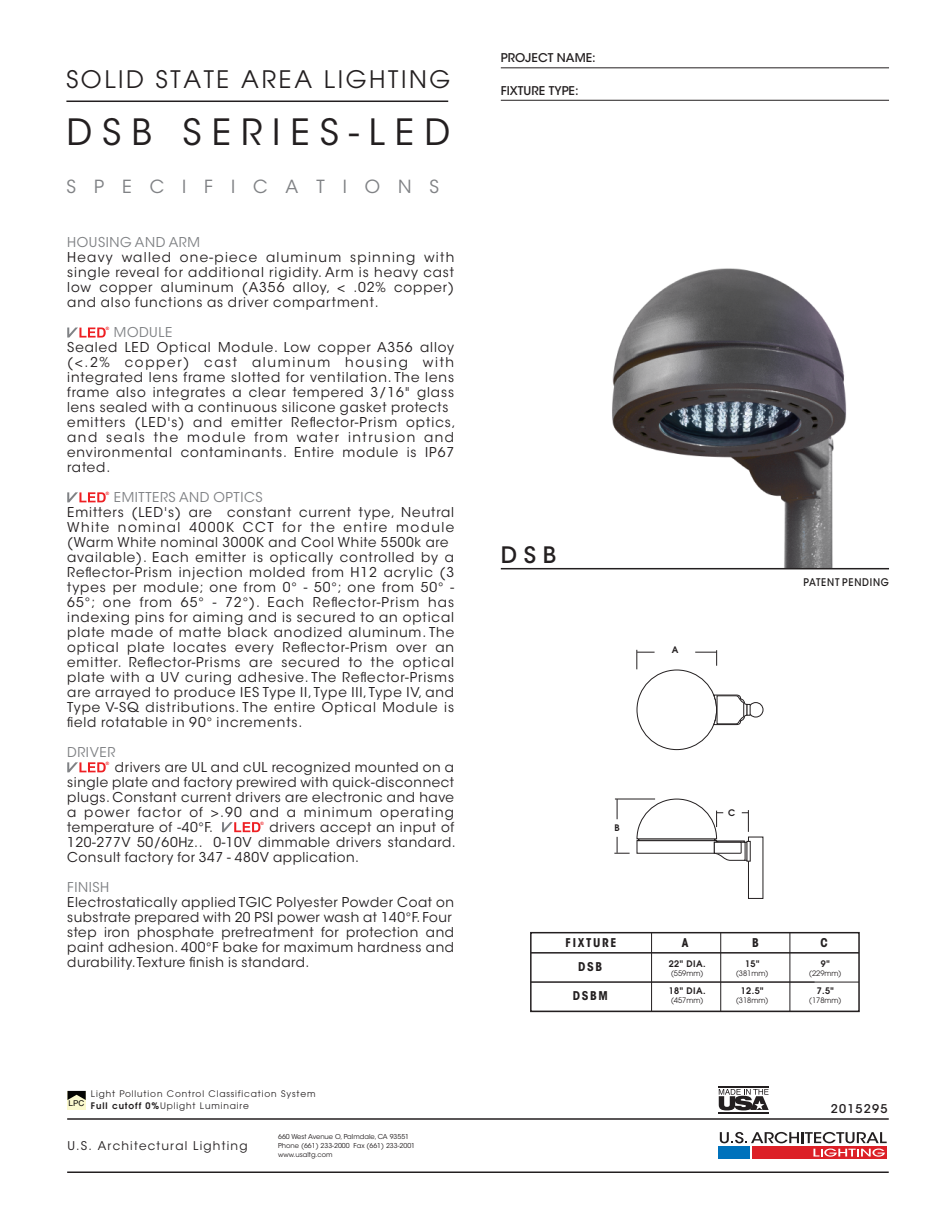
<style>
.page{position:relative;width:945px;height:1215px;background:#fff}
.page>*{position:absolute;margin:0;border:0;box-sizing:border-box;transform-origin:0 0}
.t1{font:36px "ITC Avant Garde Std";letter-spacing:.275em;color:#231f20}
.t2{font:24px "Avant Garde";letter-spacing:.11em;color:#231f20}
.t3{font:500 22.5px "ITC Avant Garde Std";color:#231f20}
.t4{font:18px "ITC Avant Garde Std";letter-spacing:1em;color:#808285}
.t5{font:13.5px/15px "ITC Avant Garde Std";letter-spacing:.07em;color:#231f20;text-align:justify}
.t6{font:13.5px/15px "ITC Avant Garde Std";letter-spacing:.045em;color:#231f20}
.t7{font:13.5px "ITC Avant Garde Std";letter-spacing:.045em;color:#808285}
.t8{font:12px "ITC Avant Garde Std";letter-spacing:.1em;color:#231f20}
.t9{font:500 12px "ITC Avant Garde Std";color:#231f20}
.t10{font:700 condensed 12px/23.9px "ITC Avant Garde Std";letter-spacing:.14em;color:#231f20;text-align:center}
.t11{font:500 12px "ITC Avant Garde Std";letter-spacing:.1em;color:#231f20}
.t12{font:500 10.5px "ITC Avant Garde Std";letter-spacing:.08em;color:#211e1e;scale:.9 1}
.t13{font:9px/12px "Avant Garde";letter-spacing:.1em;color:#231f20}
.t14{font:600 9px "Avant Garde";letter-spacing:.05em;color:#231f20}
.t15{font:7.95px "Helvetica";color:#050504}
.t16{font:7.5px "Avant Garde";color:#231f20}
.t17{font:6.75px/9px "ITC Avant Garde Std";color:#231f20}
.t18{font:700 4.5px "Arial";color:#ee1f23}
.s1{font-weight:600}
</style>
<div class="page">
<hr style="left:67px;top:1172px;width:822px;height:1px;background:#231f20">
<hr style="left:67px;top:1118px;width:822px;height:2px;background:#231f20">
<hr style="left:66px;top:101px;width:382px;height:1px;background:#231f20">
<hr style="left:501px;top:67px;width:388px;height:1px;background:#231f20">
<hr style="left:501px;top:100px;width:388px;height:1px;background:#231f20">
<hr style="left:719px;top:1086px;width:50px;height:1px;background:#231f20">
<hr style="left:719px;top:1112px;width:50px;height:1px;background:#231f20">
<svg style="left:719px;top:1089px;width:50px;height:21px"></svg>
<div style="left:68px;top:1091px;width:18px;height:18px;background:#fbf9ce"></div>
<svg style="left:68px;top:1091px;width:18px;height:9px"></svg>
<img style="left:603px;top:268px;width:258px;height:300px">
<hr style="left:501px;top:568px;width:388px;height:1px;background:#231f20">
<svg style="left:695px;top:650px;width:22px;height:16px"></svg>
<svg style="left:637px;top:650px;width:18px;height:19px"></svg>
<div style="left:748px;top:702px;width:15px;height:15px;border:1px solid #231f20;border-radius:50%"></div>
<svg style="left:748px;top:704px;width:3px;height:12px"></svg>
<svg style="left:713px;top:694px;width:35px;height:31px"></svg>
<svg style="left:617px;top:800px;width:1px;height:19px"></svg>
<hr style="left:615px;top:799px;width:40px;height:1px;background:#231f20">
<svg style="left:614px;top:837px;width:16px;height:17px"></svg>
<svg style="left:636px;top:798px;width:113px;height:63px"></svg>
<div style="left:748px;top:837px;width:15px;height:62px;background:#fff;border:1px solid #231f20"></div>
<svg style="left:747px;top:841px;width:4px;height:21px"></svg>
<svg style="left:67px;top:492px;width:39px;height:10px"></svg>
<svg style="left:67px;top:328px;width:39px;height:10px"></svg>
<svg style="left:67px;top:762px;width:39px;height:10px"></svg>
<svg style="left:222px;top:822px;width:38px;height:10px"></svg>
<hr style="left:720px;top:932px;width:1px;height:80px;background:#231f20">
<hr style="left:790px;top:932px;width:1px;height:80px;background:#231f20">
<div style="left:530px;top:932px;width:330px;height:80px;border:2px solid #231f20"></div>
<hr style="left:531px;top:952px;width:328px;height:2px;background:#231f20">
<hr style="left:531px;top:982px;width:328px;height:1px;background:#231f20">
<hr style="left:531px;top:1011px;width:328px;height:1px;background:#231f20">
<hr style="left:651px;top:932px;width:1px;height:80px;background:#231f20">
<div style="left:752px;top:1146px;width:135px;height:13px;background:#dc2027"></div>
<div style="left:719px;top:1146px;width:31px;height:13px;background:#0072bc"></div>
<svg style="left:813px;top:1149px;width:72px;height:8px"></svg>
<svg style="left:720px;top:1132px;width:167px;height:11px"></svg>
<h2 class="t2" style="left:66px;top:65px;width:386px">SOLID STATE AREA LIGHTING</h2>
<h1 class="t1" style="left:66px;top:110px;width:385px">DSB SERIES-LED</h1>
<h3 class="t4" style="left:66px;top:176px;width:374px">SPECIFICATIONS</h3>
<p class="t7" style="left:67px;top:234px;width:134px">HOUSING AND ARM</p>
<p class="t5" style="left:67px;top:250px;width:389px">Heavy walled one-piece aluminum spinning with single reveal for additional rigidity. Arm is heavy cast low copper aluminum (A356 alloy, &lt; .02% copper) and also functions as driver compartment.</p>
<p class="t7" style="left:114px;top:324px;width:60px">MODULE</p>
<p class="t5" style="left:67px;top:340px;width:390px;text-align:left">Sealed LED Optical Module. Low copper A356 alloy (&lt;.2% copper) cast aluminum housing with integrated lens frame slotted for ventilation. The lens frame also integrates a clear tempered 3/16" glass lens sealed with a continuous silicone gasket protects emitters (LED's) and emitter Reflector-Prism optics, and seals the module from water intrusion and environmental contaminants. Entire module is IP67 rated.</p>
<p class="t7" style="left:114px;top:489px;width:150px">EMITTERS AND OPTICS</p>
<p class="t5" style="left:67px;top:505px;width:389px;text-align:left">Emitters (LED's) are constant current type, Neutral White nominal 4000K CCT for the entire module (Warm White nominal 3000K and Cool White 5500k are available). Each emitter is optically controlled by a Reflector-Prism injection molded from H12 acrylic (3 types per module; one from 0° - 50°; one from 50° - 65°; one from 65° - 72°). Each Reflector-Prism has indexing pins for aiming and is secured to an optical plate made of matte black anodized aluminum. The optical plate locates every Reflector-Prism over an emitter. Reflector-Prisms are secured to the optical plate with a UV curing adhesive. The Reflector-Prisms are arrayed to produce IES Type II, Type III, Type IV, and Type V-SQ distributions. The entire Optical Module is field rotatable in 90° increments.</p>
<p class="t7" style="left:67px;top:744px;width:50px">DRIVER</p>
<p class="t5" style="left:67px;top:760px;width:388px;text-indent:48px">drivers are UL and cUL recognized mounted on a single plate and factory prewired with quick-disconnect plugs. Constant current drivers are electronic and have a power factor of &gt;.90 and a minimum operating temperature of -40°F.</p>
<p class="t18" style="left:106px;top:326px;width:5px">®</p>
<p class="t18" style="left:106px;top:490px;width:5px">®</p>
<p class="t18" style="left:106px;top:760px;width:5px">®</p>
<p class="t18" style="left:261px;top:820px;width:5px">®</p>
<p class="t5" style="left:67px;top:820px;width:390px;text-indent:202px">drivers accept an input of 120-277V 50/60Hz.. 0-10V dimmable drivers standard.<br>Consult factory for 347 - 480V application.</p>
<p class="t7" style="left:67px;top:879px;width:44px">FINISH</p>
<p class="t6" style="left:67px;top:895px;width:388px">Electrostatically applied TGIC Polyester Powder Coat on substrate prepared with 20 PSI power wash at 140°F. Four step iron phosphate pretreatment for protection and paint adhesion. 400°F bake for maximum hardness and durability. Texture finish is standard.</p>
<p class="t15" style="left:69px;top:1099px;width:17px">LPC</p>
<p class="t13" style="left:91px;top:1088px;width:226px">Light Pollution Control Classification System<br><span class="s1">Full cutoff 0%</span> Uplight Luminaire</p>
<p class="t8" style="left:68px;top:1138px;width:182px">U.S. Architectural Lighting</p>
<p class="t17" style="left:278px;top:1132px;width:138px">660 West Avenue O, Palmdale, CA 93551<br>Phone (661) 233-2000 Fax (661) 233-2001 www.usaltg.com</p>
<p class="t9" style="left:501px;top:50px;width:96px">PROJECT NAME:</p>
<p class="t9" style="left:501px;top:83px;width:79px">FIXTURE TYPE:</p>
<h3 class="t3" style="left:501px;top:541px;width:57px">DSB</h3>
<p class="t14" style="left:614px;top:822px;width:7px">B</p>
<p class="t10" style="left:566px;top:931px;width:52px">FIXTURE<br>DSB</p>
<p class="t10" style="left:573px;top:983px;width:37px">DSBM</p>
<p class="t14" style="left:672px;top:644px;width:8px">A</p>
<p class="t14" style="left:728px;top:806px;width:9px">C</p>
<p class="t12" style="left:804px;top:575px;width:96px">PATENT PENDING</p>
<p class="t10" style="left:682px;top:931px;width:8px">A</p>
<p class="t10" style="left:752px;top:931px;width:8px">B</p>
<p class="t10" style="left:821px;top:931px;width:9px">C</p>
<p class="t14" style="left:669px;top:957px;width:38px">22" DIA.</p>
<p class="t16" style="left:671px;top:968px;width:34px">(559mm)</p>
<p class="t14" style="left:669px;top:985px;width:38px">18" DIA.</p>
<p class="t16" style="left:671px;top:996px;width:34px">(457mm)</p>
<p class="t14" style="left:745px;top:957px;width:16px">15"</p>
<p class="t16" style="left:736px;top:968px;width:34px">(381mm)</p>
<p class="t14" style="left:741px;top:985px;width:24px">12.5"</p>
<p class="t16" style="left:736px;top:996px;width:34px">(318mm)</p>
<p class="t14" style="left:821px;top:957px;width:10px">9"</p>
<p class="t16" style="left:809px;top:968px;width:34px">(229mm)</p>
<p class="t14" style="left:817px;top:985px;width:19px">7.5"</p>
<p class="t16" style="left:809px;top:996px;width:34px">(178mm)</p>
<p class="t11" style="left:831px;top:1101px;width:58px">2015295</p>
</div>
